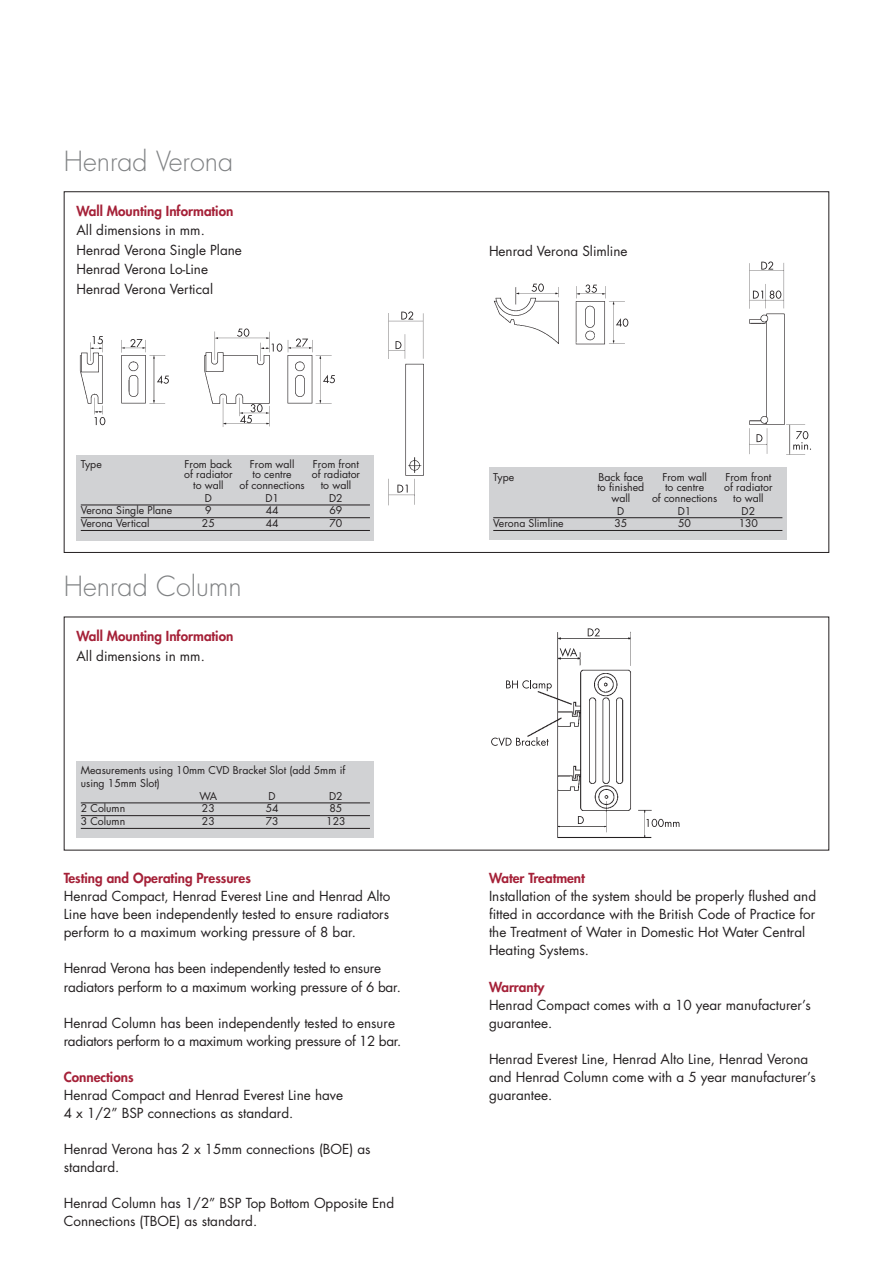
<style>
.page{position:relative;width:893px;height:1263px;background:#fff}
.page>*{position:absolute;margin:0;border:0;box-sizing:border-box;transform-origin:0 0}
.t1{font:300 27px "Futura";color:#808284}
.t2{font:13.5px/18px "Futura";color:#231f20}
.t3{font:800 13.5px "Futura";color:#a52138}
.t4{font:10.5px "Futura";color:#231f20}
</style>
<div class="page">
<img style="left:79px;top:313px;width:345px;height:193px">
<img style="left:494px;top:263px;width:312px;height:192px">
<img style="left:527px;top:628px;width:153px;height:210px">
<div style="left:77px;top:455px;width:297px;height:85px;background:#d1d2d4"></div>
<hr style="left:81px;top:505px;width:289px;height:1px;background:#231f20">
<hr style="left:81px;top:517px;width:289px;height:1px;background:#231f20">
<hr style="left:81px;top:530px;width:289px;height:1px;background:#231f20">
<div style="left:489px;top:468px;width:298px;height:72px;background:#d1d2d4"></div>
<hr style="left:493px;top:517px;width:289px;height:1px;background:#231f20">
<hr style="left:493px;top:530px;width:289px;height:1px;background:#231f20">
<div style="left:77px;top:761px;width:297px;height:77px;background:#d1d2d4"></div>
<hr style="left:81px;top:803px;width:289px;height:1px;background:#231f20">
<hr style="left:81px;top:815px;width:289px;height:1px;background:#231f20">
<hr style="left:81px;top:828px;width:289px;height:1px;background:#231f20">
<svg style="left:92px;top:336px;width:11px;height:8px"></svg>
<svg style="left:130px;top:339px;width:13px;height:8px"></svg>
<svg style="left:94px;top:417px;width:11px;height:8px"></svg>
<svg style="left:157px;top:375px;width:12px;height:9px"></svg>
<svg style="left:323px;top:375px;width:12px;height:8px"></svg>
<svg style="left:237px;top:328px;width:12px;height:9px"></svg>
<svg style="left:271px;top:343px;width:11px;height:9px"></svg>
<svg style="left:296px;top:338px;width:12px;height:9px"></svg>
<svg style="left:396px;top:341px;width:5px;height:8px"></svg>
<svg style="left:401px;top:311px;width:12px;height:9px"></svg>
<svg style="left:397px;top:485px;width:11px;height:8px"></svg>
<svg style="left:240px;top:404px;width:23px;height:19px"></svg>
<svg style="left:616px;top:318px;width:12px;height:9px"></svg>
<svg style="left:585px;top:284px;width:12px;height:9px"></svg>
<svg style="left:531px;top:283px;width:13px;height:9px"></svg>
<svg style="left:770px;top:290px;width:11px;height:9px"></svg>
<svg style="left:793px;top:431px;width:18px;height:19px"></svg>
<svg style="left:756px;top:434px;width:6px;height:8px"></svg>
<svg style="left:761px;top:261px;width:12px;height:9px"></svg>
<svg style="left:753px;top:291px;width:10px;height:8px"></svg>
<svg style="left:578px;top:816px;width:6px;height:8px"></svg>
<svg style="left:588px;top:628px;width:12px;height:8px"></svg>
<svg style="left:560px;top:648px;width:17px;height:9px"></svg>
<svg style="left:506px;top:680px;width:46px;height:11px"></svg>
<svg style="left:491px;top:737px;width:58px;height:9px"></svg>
<svg style="left:646px;top:819px;width:33px;height:8px"></svg>
<h1 class="t1" style="left:64px;top:149px;width:171px">Henrad Verona</h1>
<p class="t3" style="left:77px;top:204px;width:158px">Wall Mounting Information</p>
<p class="t2" style="left:77px;top:222px;width:167px;line-height:19.5px">All dimensions in mm.<br>Henrad Verona Single Plane<br>Henrad Verona Lo-Line<br>Henrad Verona Vertical</p>
<p class="t4" style="left:81px;top:459px;width:23px">Type</p>
<p class="t4" style="left:184px;top:459px;width:49px">From back</p>
<p class="t4" style="left:250px;top:459px;width:46px">From wall</p>
<p class="t4" style="left:313px;top:459px;width:48px">From front</p>
<p class="t4" style="left:184px;top:470px;width:50px">of radiator</p>
<p class="t4" style="left:253px;top:470px;width:41px">to centre</p>
<p class="t4" style="left:312px;top:470px;width:50px">of radiator</p>
<p class="t4" style="left:193px;top:480px;width:32px">to wall</p>
<p class="t4" style="left:240px;top:480px;width:67px">of connections</p>
<p class="t4" style="left:321px;top:480px;width:32px">to wall</p>
<p class="t4" style="left:205px;top:493px;width:9px">D</p>
<p class="t4" style="left:265px;top:493px;width:15px">D1</p>
<p class="t4" style="left:329px;top:493px;width:15px">D2</p>
<p class="t4" style="left:81px;top:506px;width:93px">Verona Single Plane</p>
<p class="t4" style="left:205px;top:506px;width:8px">9</p>
<p class="t4" style="left:266px;top:506px;width:14px">44</p>
<p class="t4" style="left:329px;top:506px;width:14px">69</p>
<p class="t4" style="left:81px;top:518px;width:70px">Verona Vertical</p>
<p class="t4" style="left:202px;top:518px;width:14px">25</p>
<p class="t4" style="left:266px;top:518px;width:14px">44</p>
<p class="t4" style="left:329px;top:518px;width:14px">70</p>
<h1 class="t1" style="left:64px;top:574px;width:179px">Henrad Column</h1>
<p class="t3" style="left:77px;top:630px;width:158px">Wall Mounting Information</p>
<p class="t2" style="left:77px;top:648px;width:130px">All dimensions in mm.</p>
<p class="t4" style="left:81px;top:765px;width:266px">Measurements using 10mm CVD Bracket Slot (add 5mm if</p>
<p class="t4" style="left:81px;top:778px;width:81px">using 15mm Slot)</p>
<p class="t4" style="left:199px;top:791px;width:19px">WA</p>
<p class="t4" style="left:269px;top:791px;width:9px">D</p>
<p class="t4" style="left:329px;top:791px;width:15px">D2</p>
<p class="t4" style="left:81px;top:804px;width:46px">2 Column</p>
<p class="t4" style="left:202px;top:804px;width:14px">23</p>
<p class="t4" style="left:266px;top:804px;width:14px">54</p>
<p class="t4" style="left:329px;top:804px;width:14px">85</p>
<p class="t4" style="left:81px;top:816px;width:46px">3 Column</p>
<p class="t4" style="left:202px;top:816px;width:14px">23</p>
<p class="t4" style="left:266px;top:816px;width:14px">73</p>
<p class="t4" style="left:326px;top:816px;width:21px">123</p>
<p class="t3" style="left:64px;top:872px;width:189px">Testing and Operating Pressures</p>
<p class="t2" style="left:64px;top:889px;width:328px;text-align:justify">Henrad Compact, Henrad Everest Line and Henrad Alto Line have been independently tested to ensure radiators perform to a maximum working pressure of 8 bar.</p>
<p class="t2" style="left:64px;top:961px;width:339px">Henrad Verona has been independently tested to ensure radiators perform to a maximum working pressure of 6 bar.</p>
<p class="t2" style="left:64px;top:1015px;width:339px">Henrad Column has been independently tested to ensure radiators perform to a maximum working pressure of 12 bar.</p>
<p class="t3" style="left:64px;top:1070px;width:71px">Connections</p>
<p class="t2" style="left:64px;top:1087px;width:281px">Henrad Compact and Henrad Everest Line have<br>4 x 1/2” BSP connections as standard.</p>
<p class="t2" style="left:64px;top:1141px;width:308px">Henrad Verona has 2 x 15mm connections (BOE) as standard.</p>
<p class="t2" style="left:64px;top:1195px;width:332px">Henrad Column has 1/2” BSP Top Bottom Opposite End<br>Connections (TBOE) as standard.</p>
<p class="t2" style="left:489px;top:243px;width:140px">Henrad Verona Slimline</p>
<p class="t4" style="left:493px;top:472px;width:23px">Type</p>
<p class="t4" style="left:599px;top:472px;width:46px">Back face</p>
<p class="t4" style="left:662px;top:472px;width:46px">From wall</p>
<p class="t4" style="left:725px;top:472px;width:48px">From front</p>
<p class="t4" style="left:597px;top:482px;width:48px">to finished</p>
<p class="t4" style="left:665px;top:482px;width:41px">to centre</p>
<p class="t4" style="left:724px;top:482px;width:50px">of radiator</p>
<p class="t4" style="left:611px;top:493px;width:20px">wall</p>
<p class="t4" style="left:652px;top:493px;width:67px">of connections</p>
<p class="t4" style="left:733px;top:493px;width:32px">to wall</p>
<p class="t4" style="left:617px;top:506px;width:9px">D</p>
<p class="t4" style="left:678px;top:506px;width:15px">D1</p>
<p class="t4" style="left:742px;top:506px;width:15px">D2</p>
<p class="t4" style="left:493px;top:518px;width:72px">Verona Slimline</p>
<p class="t4" style="left:614px;top:518px;width:14px">35</p>
<p class="t4" style="left:678px;top:518px;width:14px">50</p>
<p class="t4" style="left:739px;top:518px;width:21px">130</p>
<p class="t3" style="left:489px;top:872px;width:97px">Water Treatment</p>
<p class="t2" style="left:489px;top:889px;width:329px">Installation of the system should be properly flushed and fitted in accordance with the British Code of Practice for the Treatment of Water in Domestic Hot Water Central Heating Systems.</p>
<p class="t3" style="left:489px;top:980px;width:57px">Warranty</p>
<p class="t2" style="left:489px;top:997px;width:323px">Henrad Compact comes with a 10 year manufacturer’s guarantee.</p>
<p class="t2" style="left:489px;top:1051px;width:328px">Henrad Everest Line, Henrad Alto Line, Henrad Verona and Henrad Column come with a 5 year manufacturer’s guarantee.</p>
</div>
